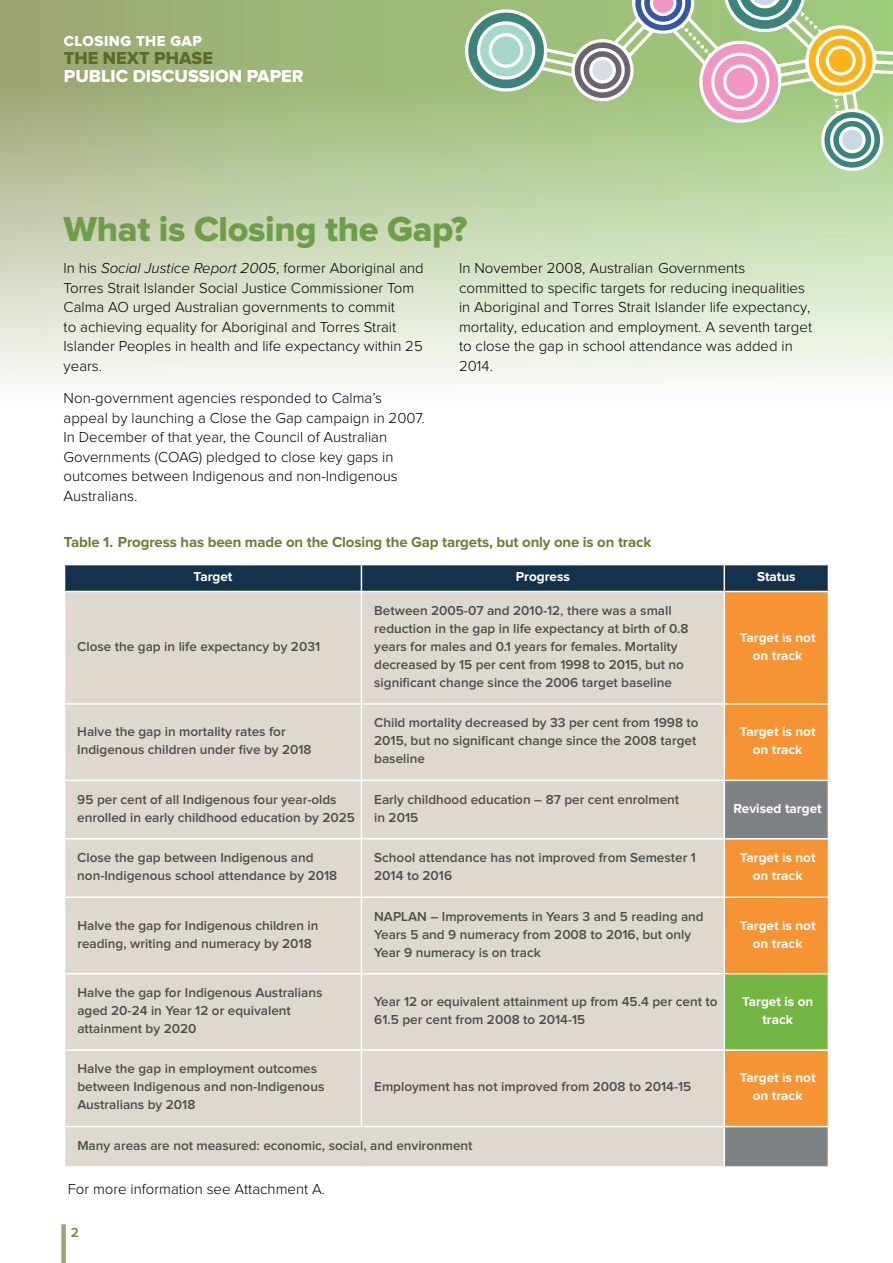
<style>
.page{position:relative;width:893px;height:1263px;background:#fff}
.page>*{position:absolute;margin:0;border:0;box-sizing:border-box;transform-origin:0 0}
.t1{font:36px "Proxima Nova Extrabld";letter-spacing:-.01em;color:#6e9e49}
.t2{font:18px "Proxima Nova Extrabld";color:#fff}
.t3{font:18px "Proxima Nova Extrabld";color:#5b6b2c}
.t4{font:300 15px/19.5px "Proxima Nova";color:#000}
.t5{font:700 15px "Proxima Nova";letter-spacing:-.01em;color:#727c37}
.t6{font:15px "Proxima Nova Extrabld";letter-spacing:.03em;color:#fff}
.t7{font:600 13.5px/18px "Proxima Nova";color:#4d4d4e}
.t8{font:700 13.5px/18px "Proxima Nova";color:#fff;text-align:center}
.t9{font:600 13.5px "Proxima Nova";color:#727c37}
.s1{font-style:italic}
</style>
<div class="page">
<svg style="left:0;top:0;width:893px;height:383px;background:#c8d6b3"></svg>
<svg style="left:459px;top:0;width:434px;height:176px;background:#b1c698"></svg>
<div style="left:61px;top:1224px;width:5px;height:39px;background:#a1a375"></div>
<div style="left:724px;top:565px;width:104px;height:26px;background:#15324d"></div>
<div style="left:65px;top:592px;width:659px;height:574px;background:#ded8cf"></div>
<div style="left:725px;top:592px;width:103px;height:188px;background:#f69332"></div>
<svg style="left:725px;top:781px;width:103px;height:385px;background:#d08e4d"></svg>
<div style="left:724px;top:974px;width:104px;height:76px;background:#74b643"></div>
<svg style="left:64px;top:565px;width:661px;height:26px;background:#1b3852"></svg>
<hr style="left:361px;top:592px;width:1px;height:111px;background:#fff">
<hr style="left:64px;top:703px;width:297px;height:2px;background:#fff">
<hr style="left:361px;top:703px;width:363px;height:2px;background:#fff">
<hr style="left:361px;top:705px;width:1px;height:75px;background:#fff">
<hr style="left:724px;top:703px;width:105px;height:2px;background:#fff">
<hr style="left:64px;top:780px;width:297px;height:1px;background:#fff">
<hr style="left:361px;top:780px;width:363px;height:1px;background:#fff">
<hr style="left:361px;top:781px;width:1px;height:57px;background:#fff">
<hr style="left:64px;top:838px;width:297px;height:1px;background:#fff">
<hr style="left:361px;top:838px;width:363px;height:1px;background:#fff">
<hr style="left:361px;top:839px;width:1px;height:57px;background:#fff">
<hr style="left:724px;top:838px;width:105px;height:1px;background:#fff">
<hr style="left:64px;top:896px;width:297px;height:2px;background:#fff">
<hr style="left:361px;top:896px;width:363px;height:2px;background:#fff">
<hr style="left:361px;top:898px;width:1px;height:75px;background:#fff">
<hr style="left:724px;top:896px;width:105px;height:2px;background:#fff">
<hr style="left:64px;top:973px;width:297px;height:1px;background:#fff">
<hr style="left:361px;top:973px;width:363px;height:1px;background:#fff">
<hr style="left:361px;top:974px;width:1px;height:75px;background:#fff">
<hr style="left:724px;top:973px;width:105px;height:1px;background:#fff">
<hr style="left:724px;top:974px;width:1px;height:75px;background:#fff">
<hr style="left:64px;top:1049px;width:297px;height:2px;background:#fff">
<hr style="left:361px;top:1049px;width:363px;height:2px;background:#fff">
<hr style="left:361px;top:1051px;width:1px;height:75px;background:#fff">
<hr style="left:724px;top:1049px;width:105px;height:2px;background:#fff">
<hr style="left:64px;top:1126px;width:297px;height:1px;background:#fff">
<hr style="left:361px;top:1126px;width:363px;height:1px;background:#fff">
<hr style="left:724px;top:1126px;width:105px;height:1px;background:#fff">
<p class="t6" style="left:64px;top:34px;width:140px">CLOSING THE GAP</p>
<h2 class="t3" style="left:64px;top:50px;width:151px">THE NEXT PHASE</h2>
<h2 class="t2" style="left:64px;top:68px;width:241px">PUBLIC DISCUSSION PAPER</h2>
<h1 class="t1" style="left:64px;top:213px;width:405px">What is Closing the Gap?</h1>
<p class="t4" style="left:64px;top:259px;width:362px">In his <span class="s1">Social Justice Report 2005</span>, former Aboriginal and Torres Strait Islander Social Justice Commissioner Tom Calma AO urged Australian governments to commit<br>to achieving equality for Aboriginal and Torres Strait Islander Peoples in health and life expectancy within 25 years.</p>
<p class="t4" style="left:64px;top:389px;width:363px">Non-government agencies responded to Calma’s appeal by launching a Close the Gap campaign in 2007.<br>In December of that year, the Council of Australian Governments (COAG) pledged to close key gaps in outcomes between Indigenous and non-Indigenous Australians.</p>
<p class="t4" style="left:459px;top:259px;width:355px">In November 2008, Australian Governments committed to specific targets for reducing inequalities in Aboriginal and Torres Strait Islander life expectancy, mortality, education and employment. A seventh target to close the gap in school attendance was added in 2014.</p>
<p class="t5" style="left:64px;top:536px;width:589px">Table 1. Progress has been made on the Closing the Gap targets, but only one is on track</p>
<p class="t8" style="left:194px;top:568px;width:40px">Target</p>
<p class="t8" style="left:516px;top:568px;width:56px">Progress</p>
<p class="t8" style="left:757px;top:568px;width:40px">Status</p>
<p class="t7" style="left:77px;top:638px;width:244px">Close the gap in life expectancy by 2031</p>
<p class="t7" style="left:374px;top:602px;width:316px">Between 2005-07 and 2010-12, there was a small reduction in the gap in life expectancy at birth of 0.8 years for males and 0.1 years for females. Mortality decreased by 15 per cent from 1998 to 2015, but no significant change since the 2006 target baseline</p>
<p class="t8" style="left:740px;top:629px;width:77px">Target is not on track</p>
<p class="t7" style="left:77px;top:723px;width:236px">Halve the gap in mortality rates for<br>Indigenous children under five by 2018</p>
<p class="t7" style="left:374px;top:714px;width:326px">Child mortality decreased by 33 per cent from 1998 to<br>2015, but no significant change since the 2008 target baseline</p>
<p class="t8" style="left:740px;top:723px;width:77px">Target is not on track</p>
<p class="t7" style="left:77px;top:791px;width:279px">95 per cent of all Indigenous four year-olds enrolled in early childhood education by 2025</p>
<p class="t7" style="left:374px;top:791px;width:306px">Early childhood education – 87 per cent enrolment in 2015</p>
<p class="t8" style="left:734px;top:800px;width:90px">Revised target</p>
<p class="t7" style="left:77px;top:849px;width:261px">Close the gap between Indigenous and non-Indigenous school attendance by 2018</p>
<p class="t7" style="left:374px;top:849px;width:323px">School attendance has not improved from Semester 1<br>2014 to 2016</p>
<p class="t8" style="left:740px;top:849px;width:77px">Target is not on track</p>
<p class="t7" style="left:77px;top:917px;width:243px">Halve the gap for Indigenous children in reading, writing and numeracy by 2018</p>
<p class="t7" style="left:374px;top:908px;width:331px">NAPLAN – Improvements in Years 3 and 5 reading and<br>Years 5 and 9 numeracy from 2008 to 2016, but only<br>Year 9 numeracy is on track</p>
<p class="t8" style="left:740px;top:917px;width:77px">Target is not on track</p>
<p class="t7" style="left:77px;top:984px;width:247px">Halve the gap for Indigenous Australians aged 20-24 in Year 12 or equivalent attainment by 2020</p>
<p class="t7" style="left:374px;top:993px;width:345px">Year 12 or equivalent attainment up from 45.4 per cent to<br>61.5 per cent from 2008 to 2014-15</p>
<p class="t8" style="left:742px;top:993px;width:73px">Target is on track</p>
<p class="t7" style="left:77px;top:1060px;width:249px">Halve the gap in employment outcomes between Indigenous and non-Indigenous<br>Australians by 2018</p>
<p class="t7" style="left:374px;top:1078px;width:318px">Employment has not improved from 2008 to 2014-15</p>
<p class="t8" style="left:740px;top:1069px;width:77px">Target is not on track</p>
<p class="t7" style="left:77px;top:1137px;width:397px">Many areas are not measured: economic, social, and environment</p>
<p class="t4" style="left:68px;top:1180px;width:259px">For more information see Attachment A.</p>
<p class="t9" style="left:71px;top:1226px;width:10px">2</p>
</div>
